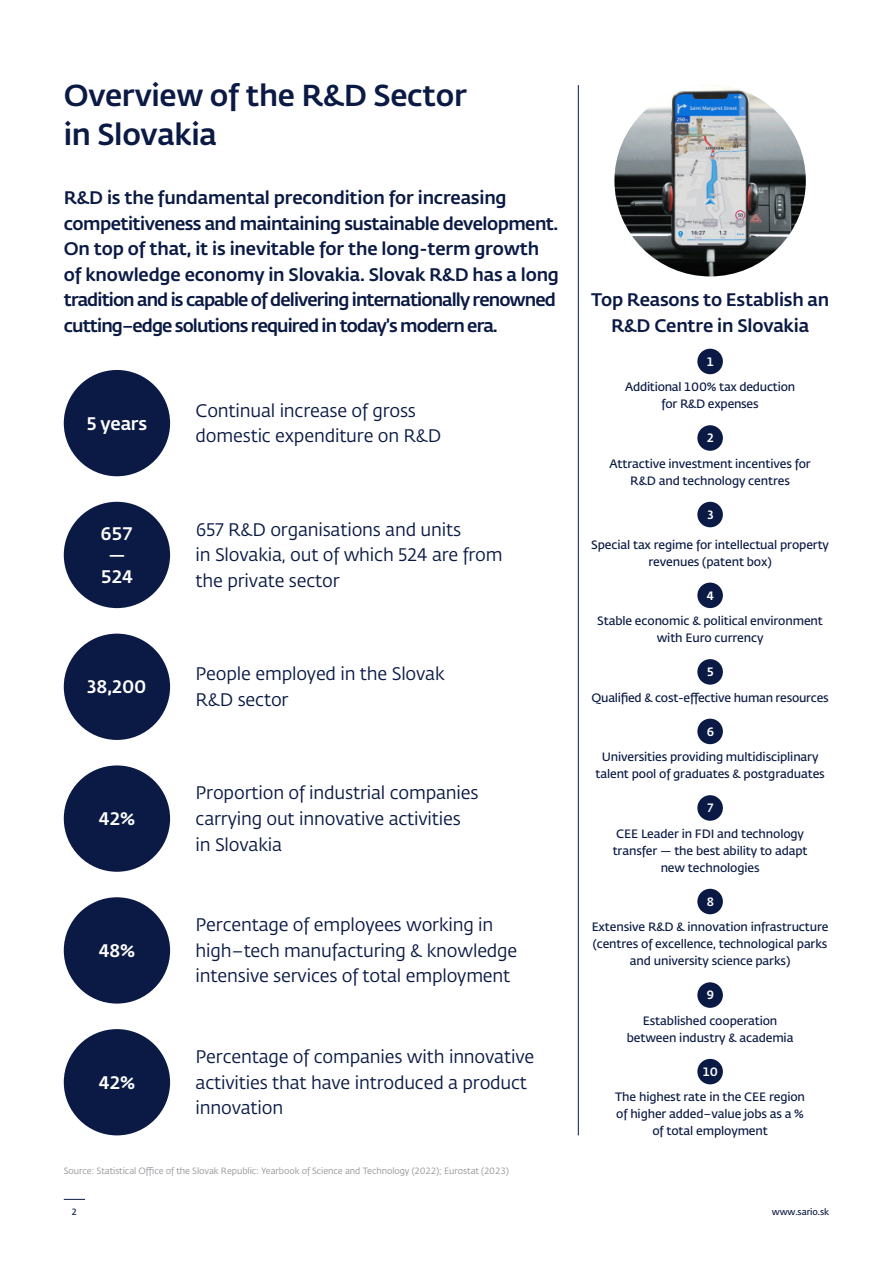
<style>
.page{position:relative;width:893px;height:1263px;background:#fff}
.page>*{position:absolute;margin:0;border:0;box-sizing:border-box;transform-origin:0 0}
.t1{font:500 30px/38.2px "Fedra Sans Pro";letter-spacing:-.01em;color:#0b1a44}
.t2{font:18px/25.5px "Fedra Sans Pro";letter-spacing:-.01em;color:#0b1a44}
.t3{font:500 18px/25.5px "Fedra Sans Pro";letter-spacing:-.03em;color:#0b1a44}
.t4{font:500 18px "Fedra Sans Pro";letter-spacing:-.01em;color:#0b1a44}
.t5{font:500 18px/21.3px "Fedra Sans Pro";letter-spacing:-.01em;color:#fff;text-align:center}
.t6{font:600 12px/17px "Fedra Sans Pro";letter-spacing:-.01em;color:#0b1a44;text-align:center}
.t7{font:500 12px "Fedra Sans Pro";color:#fff}
.t8{font:9px "Fedra Sans Pro";letter-spacing:-.01em;color:#939598}
.t9{font:600 9px "Fedra Sans Pro";letter-spacing:-.01em;color:#0b1a44}
</style>
<div class="page">
<svg style="left:64px;top:1199px;width:21px;height:1px"></svg>
<div style="left:697px;top:349px;width:26px;height:25px;background:#0b1a44;border-radius:50%"></div>
<div style="left:697px;top:659px;width:26px;height:26px;background:#0b1a44;border-radius:50%"></div>
<div style="left:697px;top:425px;width:26px;height:26px;background:#0b1a44;border-radius:50%"></div>
<div style="left:697px;top:502px;width:26px;height:25px;background:#0b1a44;border-radius:50%"></div>
<div style="left:697px;top:583px;width:26px;height:25px;background:#0b1a44;border-radius:50%"></div>
<div style="left:697px;top:719px;width:26px;height:25px;background:#0b1a44;border-radius:50%"></div>
<div style="left:697px;top:795px;width:26px;height:26px;background:#0b1a44;border-radius:50%"></div>
<div style="left:697px;top:982px;width:26px;height:26px;background:#0b1a44;border-radius:50%"></div>
<div style="left:697px;top:889px;width:26px;height:25px;background:#0b1a44;border-radius:50%"></div>
<div style="left:697px;top:1059px;width:26px;height:25px;background:#0b1a44;border-radius:50%"></div>
<hr style="left:578px;top:85px;width:1px;height:1050px;background:#0b1a44">
<img style="left:614px;top:85px;width:192px;height:191px;border-radius:96px">
<div style="left:64px;top:502px;width:106px;height:106px;background:#0b1a44;border-radius:50%"></div>
<div style="left:64px;top:634px;width:106px;height:106px;background:#0b1a44;border-radius:50%"></div>
<div style="left:64px;top:370px;width:106px;height:106px;background:#0b1a44;border-radius:50%"></div>
<div style="left:64px;top:1029px;width:106px;height:106px;background:#0b1a44;border-radius:50%"></div>
<div style="left:64px;top:897px;width:106px;height:106px;background:#0b1a44;border-radius:50%"></div>
<div style="left:64px;top:765px;width:106px;height:107px;background:#0b1a44;border-radius:50%"></div>
<p class="t1" style="left:64px;top:75px;width:404px">Overview of the R&amp;D Sector in Slovakia</p>
<p class="t3" style="left:64px;top:184px;width:497px">R&amp;D is the fundamental precondition for increasing competitiveness and maintaining sustainable development.<br>On top of that, it is inevitable for the long-term growth of knowledge economy in Slovakia. Slovak R&amp;D has a long tradition and is capable of delivering internationally renowned cutting–edge solutions required in today's modern era.</p>
<p class="t5" style="left:87px;top:411px;width:62px">5 years</p>
<p class="t5" style="left:101px;top:522px;width:34px">657</p>
<p class="t5" style="left:101px;top:543px;width:34px">—<br>524</p>
<p class="t5" style="left:87px;top:675px;width:61px">38,200</p>
<p class="t5" style="left:99px;top:807px;width:38px">42%</p>
<p class="t5" style="left:99px;top:939px;width:38px">48%</p>
<p class="t5" style="left:99px;top:1070px;width:38px">42%</p>
<p class="t2" style="left:196px;top:397px;width:222px">Continual increase of gross</p>
<p class="t2" style="left:196px;top:423px;width:247px">domestic expenditure on R&amp;D</p>
<p class="t2" style="left:196px;top:516px;width:309px">657 R&amp;D organisations and units<br>in Slovakia, out of which 524 are from</p>
<p class="t2" style="left:196px;top:567px;width:146px">the private sector</p>
<p class="t2" style="left:196px;top:661px;width:251px">People employed in the Slovak</p>
<p class="t2" style="left:196px;top:686px;width:94px">R&amp;D sector</p>
<p class="t2" style="left:196px;top:780px;width:284px">Proportion of industrial companies</p>
<p class="t2" style="left:196px;top:805px;width:267px">carrying out innovative activities</p>
<p class="t2" style="left:196px;top:831px;width:88px">in Slovakia</p>
<p class="t2" style="left:196px;top:912px;width:299px">Percentage of employees working in</p>
<p class="t2" style="left:196px;top:937px;width:323px">high–tech manufacturing &amp; knowledge intensive services of total employment</p>
<p class="t2" style="left:196px;top:1043px;width:340px">Percentage of companies with innovative activities that have introduced a product innovation</p>
<p class="t8" style="left:64px;top:1164px;width:447px">Source: Statistical Office of the Slovak Republic: Yearbook of Science and Technology (2022); Eurostat (2023)</p>
<p class="t4" style="left:591px;top:286px;width:240px">Top Reasons to Establish an</p>
<p class="t4" style="left:611px;top:312px;width:199px">R&amp;D Centre in Slovakia</p>
<p class="t7" style="left:707px;top:352px;width:9px">1</p>
<p class="t6" style="left:625px;top:378px;width:172px">Additional 100% tax deduction for R&amp;D expenses</p>
<p class="t7" style="left:707px;top:429px;width:8px">2</p>
<p class="t6" style="left:609px;top:454px;width:203px">Attractive investment incentives for<br>R&amp;D and technology centres</p>
<p class="t7" style="left:707px;top:505px;width:8px">3</p>
<p class="t6" style="left:591px;top:535px;width:239px">Special tax regime for intellectual property revenues (patent box)</p>
<p class="t7" style="left:707px;top:586px;width:9px">4</p>
<p class="t6" style="left:597px;top:612px;width:227px">Stable economic &amp; political environment with Euro currency</p>
<p class="t7" style="left:707px;top:663px;width:8px">5</p>
<p class="t6" style="left:591px;top:688px;width:239px">Qualified &amp; cost-effective human resources</p>
<p class="t7" style="left:707px;top:722px;width:9px">6</p>
<p class="t6" style="left:595px;top:748px;width:231px">Universities providing multidisciplinary talent pool of graduates &amp; postgraduates</p>
<p class="t7" style="left:707px;top:799px;width:7px">7</p>
<p class="t6" style="left:613px;top:824px;width:196px;text-align:left">CEE Leader in FDI and technology transfer — the best ability to adapt</p>
<p class="t6" style="left:661px;top:858px;width:100px">new technologies</p>
<p class="t7" style="left:707px;top:892px;width:9px">8</p>
<p class="t6" style="left:592px;top:918px;width:238px">Extensive R&amp;D &amp; innovation infrastructure (centres of excellence, technological parks and university science parks)</p>
<p class="t7" style="left:707px;top:986px;width:9px">9</p>
<p class="t6" style="left:643px;top:1011px;width:136px">Established cooperation</p>
<p class="t6" style="left:627px;top:1028px;width:168px">between industry &amp; academia</p>
<p class="t7" style="left:703px;top:1062px;width:17px">10</p>
<p class="t6" style="left:615px;top:1088px;width:191px">The highest rate in the CEE region</p>
<p class="t6" style="left:616px;top:1105px;width:189px">of higher added–value jobs as a %</p>
<p class="t6" style="left:652px;top:1122px;width:117px">of total employment</p>
<p class="t9" style="left:72px;top:1205px;width:6px">2</p>
<p class="t9" style="left:772px;top:1205px;width:59px">www.sario.sk</p>
</div>
